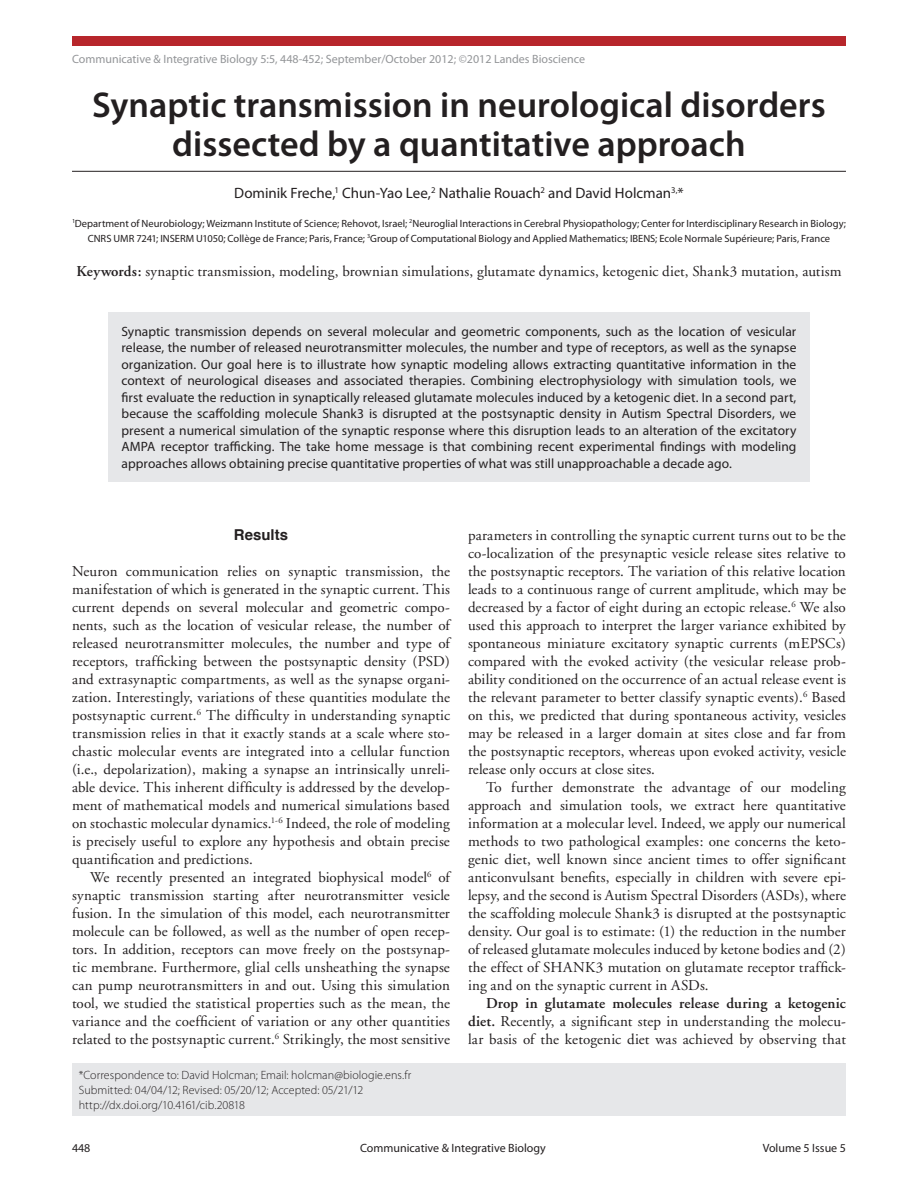
<style>
.page{position:relative;width:918px;height:1188px;background:#fff}
.page>*{position:absolute;margin:0;border:0;box-sizing:border-box;transform-origin:0 0}
.t1{font:600 36px/39px "Myriad Pro";color:#231f20;text-align:center}
.t2{font:15px/18px "Adobe Garamond";letter-spacing:.01em;color:#231f20;text-align:justify}
.t3{font:15px "Myriad Pro";color:#231f20}
.t4{font:700 15px "Helvetica";color:#231f20}
.t5{font:13.5px/16.5px "Myriad Pro";letter-spacing:.005em;color:#231f20;text-align:justify}
.t6{font:300 12px/15px "Myriad Pro";letter-spacing:.005em;color:#231f20}
.t7{font:12px "Myriad Pro";color:#939598}
.t8{font:12px "Myriad Pro";color:#231f20}
.t9{font:10.5px/15px "Myriad Pro";color:#231f20;text-align:center}
.s1{font-weight:600}
</style>
<div class="page">
<div style="left:72px;top:36px;width:774px;height:10px;background:#b7262b"></div>
<div style="left:72px;top:1064px;width:774px;height:52px;background:#e6e7e9"></div>
<div style="left:108px;top:312px;width:702px;height:169px;background:#e6e7e9"></div>
<hr style="left:72px;top:171px;width:774px;height:1px;background:#231f20">
<p class="t7" style="left:72px;top:52px;width:515px">Communicative &amp; Integrative Biology 5:5, 448-452; September/October 2012; ©2012 Landes Bioscience</p>
<h1 class="t1" style="left:92px;top:85px;width:735px">Synaptic transmission in neurological disorders dissected by a quantitative approach</h1>
<p class="t3" style="left:234px;top:184px;width:451px">Dominik Freche,<sup>1</sup> Chun-Yao Lee,<sup>2</sup> Nathalie Rouach<sup>2</sup> and David Holcman<sup>3,</sup>*</p>
<p class="t9" style="left:72px;top:216px;width:775px"><sup>1</sup>Department of Neurobiology; Weizmann Institute of Science; Rehovot, Israel; <sup>2</sup>Neuroglial Interactions in Cerebral Physiopathology; Center for Interdisciplinary Research in Biology;<br>CNRS UMR 7241; INSERM U1050; Collège de France; Paris, France; <sup>3</sup>Group of Computational Biology and Applied Mathematics; IBENS; Ecole Normale Supérieure; Paris, France</p>
<p class="t2" style="left:76px;top:263px;width:767px"><span class="s1">Keywords:</span> synaptic transmission, modeling, brownian simulations, glutamate dynamics, ketogenic diet, Shank3 mutation, autism</p>
<p class="t5" style="left:122px;top:323px;width:677px">Synaptic transmission depends on several molecular and geometric components, such as the location of vesicular release, the number of released neurotransmitter molecules, the number and type of receptors, as well as the synapse organization. Our goal here is to illustrate how synaptic modeling allows extracting quantitative information in the context of neurological diseases and associated therapies. Combining electrophysiology with simulation tools, we first evaluate the reduction in synaptically released glutamate molecules induced by a ketogenic diet. In a second part, because the scaffolding molecule Shank3 is disrupted at the postsynaptic density in Autism Spectral Disorders, we present a numerical simulation of the synaptic response where this disruption leads to an alteration of the excitatory AMPA receptor trafficking. The take home message is that combining recent experimental findings with modeling approaches allows obtaining precise quantitative properties of what was still unapproachable a decade ago.</p>
<p class="t4" style="left:234px;top:524px;width:56px">Results</p>
<p class="t2" style="left:72px;top:563px;width:379px">Neuron communication relies on synaptic transmission, the manifestation of which is generated in the synaptic current. This current depends on several molecular and geometric compo&shy;nents, such as the location of vesicular release, the number of released neurotransmitter molecules, the number and type of receptors, trafficking between the postsynaptic density (PSD) and extrasynaptic compartments, as well as the synapse organi&shy;zation. Interestingly, variations of these quantities modulate the postsynaptic current.<sup>6</sup> The difficulty in understanding synaptic transmission relies in that it exactly stands at a scale where sto&shy;chastic molecular events are integrated into a cellular function (i.e., depolarization), making a synapse an intrinsically unreli&shy;able device. This inherent difficulty is addressed by the develop&shy;ment of mathematical models and numerical simulations based on stochastic molecular dynamics.<sup>1-6</sup> Indeed, the role of modeling is precisely useful to explore any hypothesis and obtain precise quantification and predictions.</p>
<p class="t2" style="left:72px;top:869px;width:379px;text-indent:18px">We recently presented an integrated biophysical model<sup>6</sup> of synaptic transmission starting after neurotransmitter vesicle fusion. In the simulation of this model, each neurotransmitter molecule can be followed, as well as the number of open recep&shy;tors. In addition, receptors can move freely on the postsynap&shy;tic membrane. Furthermore, glial cells unsheathing the synapse can pump neurotransmitters in and out. Using this simulation tool, we studied the statistical properties such as the mean, the variance and the coefficient of variation or any other quantities related to the postsynaptic current.<sup>6</sup> Strikingly, the most sensitive</p>
<p class="t6" style="left:79px;top:1068px;width:334px">*Correspondence to: David Holcman; Email: holcman@biologie.ens.fr<br>Submitted: 04/04/12; Revised: 05/20/12; Accepted: 05/21/12 http://dx.doi.org/10.4161/cib.20818</p>
<p class="t2" style="left:468px;top:527px;width:380px">parameters in controlling the synaptic current turns out to be the co-localization of the presynaptic vesicle release sites relative to the postsynaptic receptors. The variation of this relative location leads to a continuous range of current amplitude, which may be decreased by a factor of eight during an ectopic release.<sup>6</sup> We also used this approach to interpret the larger variance exhibited by spontaneous miniature excitatory synaptic currents (mEPSCs) compared with the evoked activity (the vesicular release prob&shy;ability conditioned on the occurrence of an actual release event is the relevant parameter to better classify synaptic events).<sup>6</sup> Based on this, we predicted that during spontaneous activity, vesicles may be released in a larger domain at sites close and far from the postsynaptic receptors, whereas upon evoked activity, vesicle release only occurs at close sites.</p>
<p class="t2" style="left:468px;top:779px;width:380px;text-indent:18px">To further demonstrate the advantage of our modeling approach and simulation tools, we extract here quantitative information at a molecular level. Indeed, we apply our numerical methods to two pathological examples: one concerns the keto&shy;genic diet, well known since ancient times to offer significant anticonvulsant benefits, especially in children with severe epi&shy;lepsy, and the second is Autism Spectral Disorders (ASDs), where the scaffolding molecule Shank3 is disrupted at the postsynaptic density. Our goal is to estimate: (1) the reduction in the number of released glutamate molecules induced by ketone bodies and (2) the effect of SHANK3 mutation on glutamate receptor traffick&shy;ing and on the synaptic current in ASDs.</p>
<p class="t2" style="left:468px;top:995px;width:379px;text-indent:18px"><span class="s1">Drop in glutamate molecules release during a ketogenic diet.</span> Recently, a significant step in understanding the molecu&shy;lar basis of the ketogenic diet was achieved by observing that</p>
<p class="t8" style="left:72px;top:1141px;width:20px">448</p>
<p class="t8" style="left:360px;top:1141px;width:187px">Communicative &amp; Integrative Biology</p>
<p class="t8" style="left:763px;top:1141px;width:85px">Volume 5 Issue 5</p>
</div>
